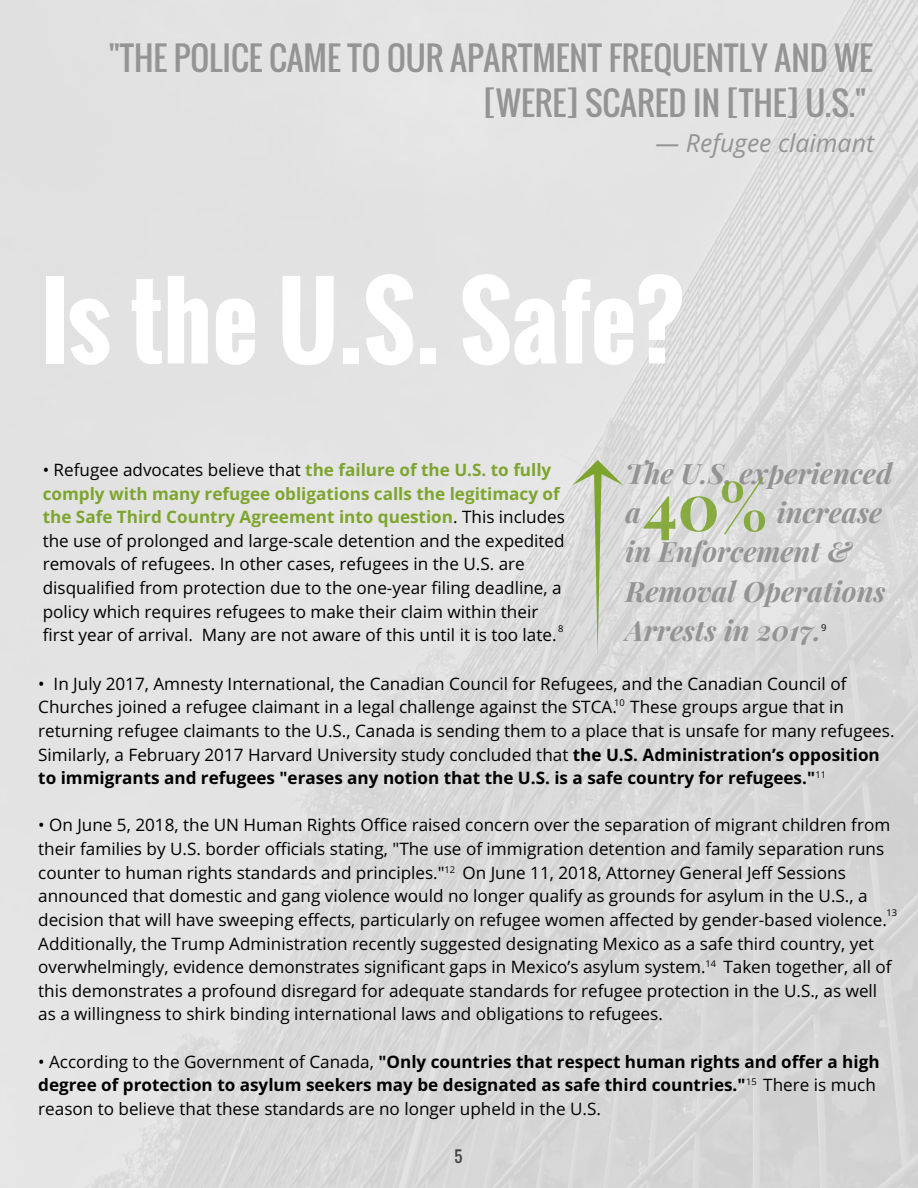
<style>
.page{position:relative;width:918px;height:1188px;background:#fff}
.page>*{position:absolute;margin:0;border:0;box-sizing:border-box;transform-origin:0 0}
.t1{font:700 99.6px "Oswald";color:#fff}
.t2{font:700 65.4px "Playfair Display";color:#7da52e}
.t3{font:32.7px/45px "Oswald";color:#949494;text-align:right}
.t4{font:italic 700 28.05px/39.3px "Playfair Display";color:#949494}
.t5{font:italic 24.9px "Open Sans";color:#949494}
.t6{font:17.1px/23.7px "Open Sans";color:#000}
.t7{font:700 17.1px/23.7px "Open Sans";color:#000}
.t8{font:15.6px "Oswald";color:#404040}
.t9{font:9.3px "Open Sans";color:#000}
.s1{font-weight:700;color:#7da52e}
.s2{font-weight:700}
.s3{font-weight:400}
</style>
<div class="page">
<div style="left:0;top:0;width:918px;height:1188px;background:linear-gradient(to right,#e4e4e4,#d9d9d9)"></div>
<svg style="left:572px;top:460px;width:51px;height:195px;background:#d0d4c8"></svg>
<h3 class="t3" style="left:109px;top:35px;width:766px">"THE POLICE CAME TO OUR APARTMENT FREQUENTLY AND WE [WERE] SCARED IN [THE] U.S."</h3>
<h3 class="t5" style="left:656px;top:125px;width:220px">— Refugee claimant</h3>
<h1 class="t1" style="left:40px;top:245px;width:644px">Is the U.S. Safe?</h1>
<p class="t6" style="left:43px;top:457px;width:524px">• Refugee advocates believe that <span class="s1">the failure of the U.S. to fully comply with many refugee obligations calls the legitimacy of the Safe Third Country Agreement into question</span>. This includes the use of prolonged and large-scale detention and the expedited removals of refugees. In other cases, refugees in the U.S. are disqualified from protection due to the one-year filing deadline, a policy which requires refugees to make their claim within their first year of arrival. Many are not aware of this until it is too late.</p>
<h3 class="t4" style="left:626px;top:452px;width:268px">The U.S. experienced a</h3>
<h2 class="t2" style="left:643px;top:460px;width:126px">40%</h2>
<h3 class="t4" style="left:626px;top:492px;width:261px;text-indent:151px">increase in Enforcement &amp;<br>Removal Operations<br>Arrests in 2017.</h3>
<p class="t9" style="left:558px;top:622px;width:7px">8</p>
<p class="t9" style="left:821px;top:621px;width:7px">9</p>
<p class="t6" style="left:38px;top:671px;width:858px">• In July 2017, Amnesty International, the Canadian Council for Refugees, and the Canadian Council of Churches joined a refugee claimant in a legal challenge against the STCA. These groups argue that in returning refugee claimants to the U.S., Canada is sending them to a place that is unsafe for many refugees.<br>Similarly, a February 2017 Harvard University study concluded that <span class="s2">the U.S. Administration’s opposition to immigrants and refugees "erases any notion that the U.S. is a safe country for refugees."</span></p>
<p class="t6" style="left:38px;top:813px;width:855px">• On June 5, 2018, the UN Human Rights Office raised concern over the separation of migrant children from their families by U.S. border officials stating, "The use of immigration detention and family separation runs counter to human rights standards and principles." On June 11, 2018, Attorney General Jeff Sessions announced that domestic and gang violence would no longer qualify as grounds for asylum in the U.S., a decision that will have sweeping effects, particularly on refugee women affected by gender-based violence.<br>Additionally, the Trump Administration recently suggested designating Mexico as a safe third country, yet overwhelmingly, evidence demonstrates significant gaps in Mexico’s asylum system. Taken together, all of this demonstrates a profound disregard for adequate standards for refugee protection in the U.S., as well as a willingness to shirk binding international laws and obligations to refugees.</p>
<p class="t7" style="left:38px;top:1049px;width:843px"><span class="s3">• According to the Government of Canada,</span> "Only countries that respect human rights and offer a high degree of protection to asylum seekers may be designated as safe third countries." <span class="s3">There is much reason to believe that these standards are no longer upheld in the U.S.</span></p>
<p class="t9" style="left:614px;top:696px;width:12px">10</p>
<p class="t9" style="left:816px;top:768px;width:12px">11</p>
<p class="t9" style="left:444px;top:863px;width:12px">12</p>
<p class="t9" style="left:886px;top:906px;width:12px">13</p>
<p class="t9" style="left:706px;top:957px;width:12px">14</p>
<p class="t9" style="left:746px;top:1075px;width:12px">15</p>
<p class="t8" style="left:454px;top:1145px;width:9px">5</p>
</div>
